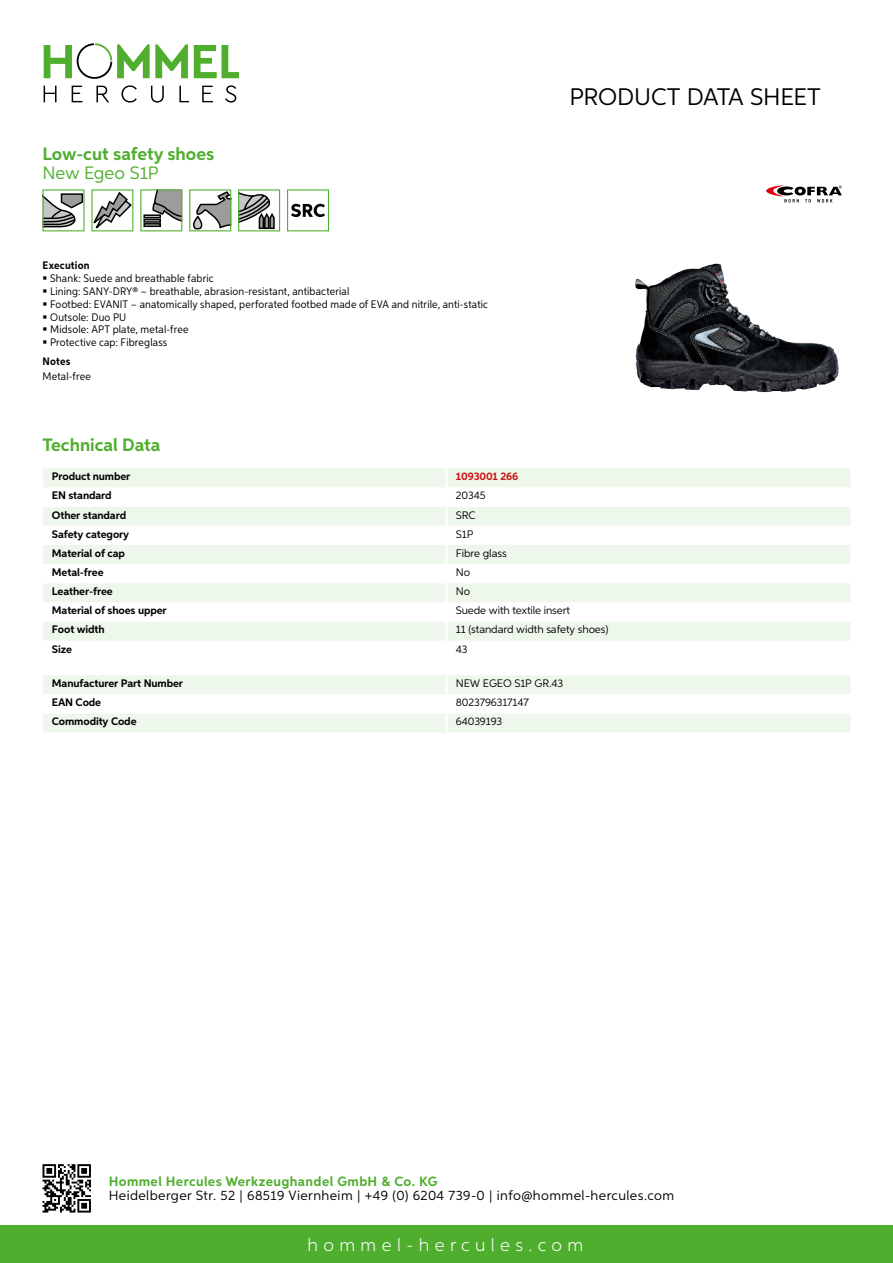
<style>
.page{position:relative;width:893px;height:1263px;background:#fff}
.page>*{position:absolute;margin:0;border:0;box-sizing:border-box;transform-origin:0 0}
.t1{font:24px "Aspira";letter-spacing:-.01em;color:#000}
.t2{font:700 18px "Aspira";color:#50ae2f}
.t3{font:300 18px "Aspira";letter-spacing:.3em;color:#fff}
.t4{font:18px "Aspira";color:#50ae2f}
.t5{font:13.5px "Aspira";letter-spacing:.03em;color:#000}
.t6{font:700 13.5px "Aspira";letter-spacing:.03em;color:#50ae2f}
.t7{font:10.95px/12.8px "Aspira Nar";letter-spacing:.015em;color:#000}
.t8{font:700 10.95px "Aspira";letter-spacing:-.01em;color:#000}
.t9{font:10.95px "Aspira";letter-spacing:-.01em;color:#000}
.t10{font:700 10.95px "Aspira Nar";letter-spacing:.015em;color:#000}
.t11{font:700 10.95px "Aspira";letter-spacing:-.01em;color:#cd1013}
</style>
<div class="page">
<div style="left:0;top:1226px;width:893px;height:37px;background:#50ae2f"></div>
<svg style="left:43px;top:1164px;width:48px;height:48px"></svg>
<svg style="left:194px;top:45px;width:45px;height:33px"></svg>
<svg style="left:44px;top:43px;width:144px;height:36px"></svg>
<svg style="left:44px;top:86px;width:13px;height:16px"></svg>
<svg style="left:72px;top:86px;width:10px;height:16px"></svg>
<svg style="left:96px;top:86px;width:13px;height:16px"></svg>
<svg style="left:121px;top:85px;width:16px;height:18px"></svg>
<svg style="left:151px;top:86px;width:13px;height:17px"></svg>
<svg style="left:179px;top:86px;width:10px;height:16px"></svg>
<svg style="left:202px;top:86px;width:11px;height:16px"></svg>
<svg style="left:225px;top:85px;width:11px;height:18px"></svg>
<div style="left:43px;top:468px;width:807px;height:19px;background:#eef7eb"></div>
<svg style="left:43px;top:507px;width:807px;height:133px;fill:#eef7eb"></svg>
<hr style="left:445px;top:468px;width:3px;height:20px;background:#fff">
<hr style="left:445px;top:507px;width:3px;height:19px;background:#fff">
<hr style="left:445px;top:526px;width:3px;height:19px;background:#fff">
<hr style="left:445px;top:545px;width:3px;height:19px;background:#fff">
<hr style="left:445px;top:564px;width:3px;height:19px;background:#fff">
<hr style="left:445px;top:583px;width:3px;height:19px;background:#fff">
<hr style="left:445px;top:602px;width:3px;height:19px;background:#fff">
<hr style="left:445px;top:621px;width:3px;height:20px;background:#fff">
<svg style="left:43px;top:675px;width:807px;height:58px"></svg>
<hr style="left:445px;top:713px;width:3px;height:20px;background:#fff">
<svg style="left:43px;top:189px;width:90px;height:42px"></svg>
<svg style="left:140px;top:189px;width:42px;height:42px"></svg>
<svg style="left:189px;top:189px;width:42px;height:42px"></svg>
<svg style="left:238px;top:189px;width:42px;height:42px"></svg>
<svg style="left:287px;top:189px;width:42px;height:42px"></svg>
<img style="left:635px;top:263px;width:80px;height:126px">
<svg style="left:766px;top:185px;width:76px;height:17px"></svg>
<h2 class="t2" style="left:43px;top:142px;width:173px">Low-cut safety shoes</h2>
<h2 class="t4" style="left:43px;top:162px;width:118px">New Egeo S1P</h2>
<p class="t10" style="left:43px;top:259px;width:49px">Execution</p>
<p class="t7" style="left:50px;top:272px;width:439px">Shank: Suede and breathable fabric<br>Lining: SANY-DRY® – breathable, abrasion-resistant, antibacterial<br>Footbed: EVANIT – anatomically shaped, perforated footbed made of EVA and nitrile, anti-static Outsole: Duo PU<br>Midsole: APT plate, metal-free<br>Protective cap: Fibreglass</p>
<p class="t10" style="left:43px;top:355px;width:29px">Notes</p>
<p class="t7" style="left:43px;top:370px;width:50px">Metal-free</p>
<h1 class="t1" style="left:569px;top:82px;width:253px">Product data sh eet</h1>
<h2 class="t2" style="left:43px;top:434px;width:120px">Technical Data</h2>
<p class="t8" style="left:52px;top:470px;width:80px">Product number</p>
<p class="t11" style="left:456px;top:470px;width:64px">1093001 266</p>
<p class="t8" style="left:52px;top:489px;width:61px">EN standard</p>
<p class="t9" style="left:456px;top:489px;width:31px">20345</p>
<p class="t8" style="left:52px;top:508px;width:76px">Other standard</p>
<p class="t9" style="left:456px;top:508px;width:14px">SRC</p>
<p class="t8" style="left:52px;top:527px;width:79px">Safety category</p>
<p class="t9" style="left:456px;top:527px;width:19px">S1P</p>
<p class="t8" style="left:52px;top:546px;width:75px">Material of cap</p>
<p class="t9" style="left:456px;top:546px;width:52px">Fibre glass</p>
<p class="t8" style="left:52px;top:565px;width:53px">Metal-free</p>
<p class="t9" style="left:456px;top:566px;width:16px">No</p>
<p class="t8" style="left:52px;top:585px;width:62px">Leather-free</p>
<p class="t9" style="left:456px;top:585px;width:16px">No</p>
<p class="t8" style="left:52px;top:604px;width:116px">Material of shoes upper</p>
<p class="t9" style="left:456px;top:604px;width:116px">Suede with textile insert</p>
<p class="t8" style="left:52px;top:623px;width:54px">Foot width</p>
<p class="t9" style="left:456px;top:623px;width:154px">11 (standard width safety shoes)</p>
<p class="t8" style="left:52px;top:642px;width:22px">Size</p>
<p class="t9" style="left:456px;top:642px;width:13px">43</p>
<p class="t8" style="left:52px;top:677px;width:133px">Manufacturer Part Number</p>
<p class="t9" style="left:456px;top:677px;width:109px">NEW EGEO S1P GR.43</p>
<p class="t8" style="left:52px;top:696px;width:51px">EAN Code</p>
<p class="t9" style="left:456px;top:696px;width:75px">8023796317147</p>
<p class="t8" style="left:52px;top:715px;width:86px">Commodity Code</p>
<p class="t9" style="left:456px;top:715px;width:48px">64039193</p>
<p class="t6" style="left:109px;top:1172px;width:330px">Hommel Hercules Werkzeughandel GmbH &amp; Co. KG</p>
<p class="t5" style="left:109px;top:1187px;width:567px">Heidelberger Str. 52 | 68519 Viernheim | +49 (0) 6204 739-0 | info@hommel-hercules.com</p>
<h2 class="t3" style="left:307px;top:1234px;width:277px">hommel-hercules.com</h2>
</div>
